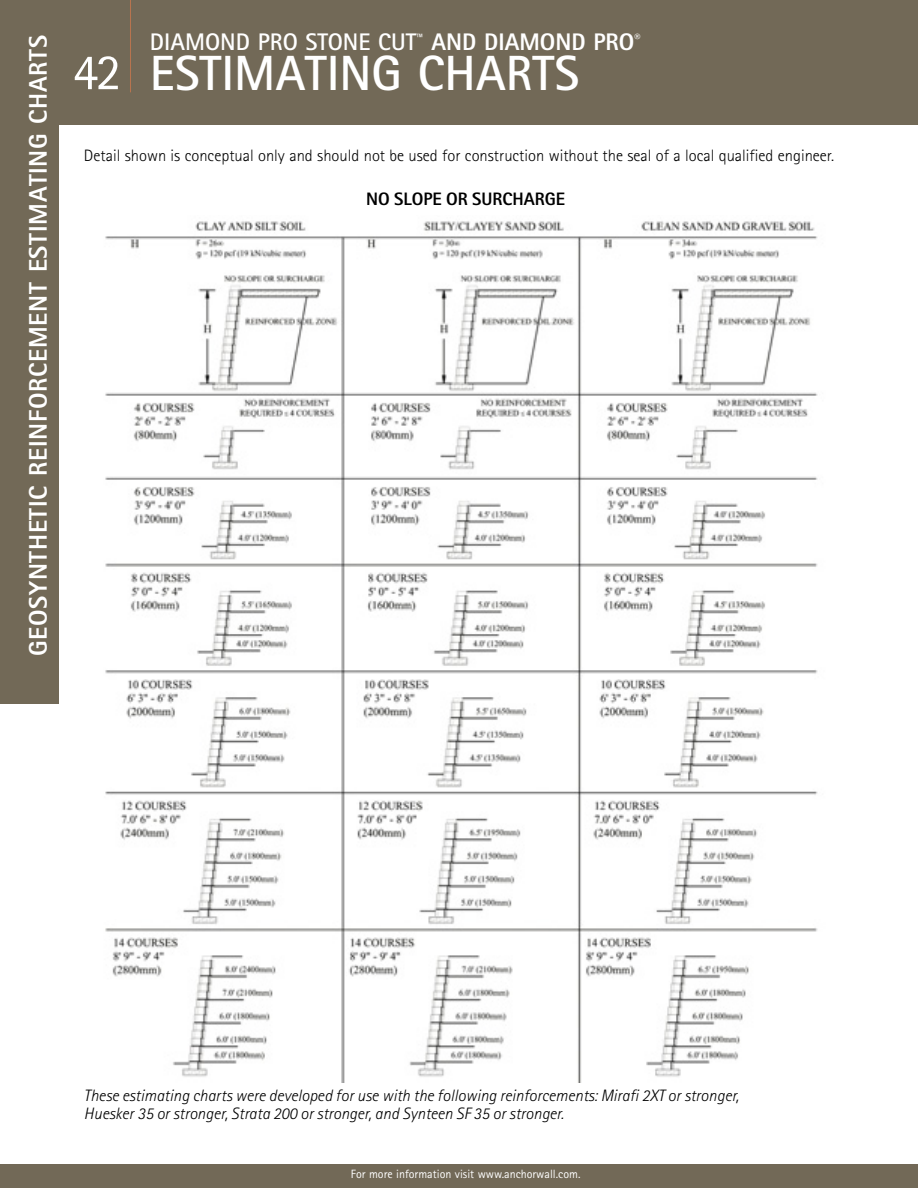
<style>
.page{position:relative;width:918px;height:1188px;background:#fff}
.page>*{position:absolute;margin:0;border:0;box-sizing:border-box;transform-origin:0 0}
.t1{font:700 49.5px "Rotis Sans Serif";color:#fff}
.t2{font:800 25.5px "Rotis Sans Serif";letter-spacing:.03em;color:#fff}
.t3{font:700 24px "Rotis Sans Serif";color:#fff}
.t4{font:800 18px "Rotis Sans Serif";color:#000}
.t5{font:italic 300 16.5px/17.2px "Rotis Sans Serif";color:#000}
.t6{font:300 16.5px "Rotis Sans Serif";color:#000}
.t7{font:12px "Rotis Sans Serif";color:#fff}
.s1{font-weight:800}
.s2{font-weight:400;font-size:51px}
</style>
<div class="page">
<div style="left:0;top:1164px;width:918px;height:24px;background:#726957"></div>
<img style="left:105px;top:221px;width:713px;height:861px">
<div style="left:0;top:0;width:58px;height:704px;background:#726957"></div>
<div style="left:0;top:0;width:918px;height:124px;background:#726957"></div>
<hr style="left:130px;top:0;width:1px;height:92px;background:#b8744f">
<h2 class="t2" style="left:29px;top:656px;width:623px;rotate:-90deg">GEOSYNTHETIC REINFORCEMENT ESTIMATING CHARTS</h2>
<h3 class="t3" style="left:150px;top:34px;width:492px">DIAMOND PRO STONE CUT<sup>™</sup> <span class="s1">AND DIAMOND PRO</span><sup>®</sup></h3>
<h1 class="t1" style="left:73px;top:56px;width:508px"><span class="s2">42</span> ESTIMATING CHARTS</h1>
<p class="t6" style="left:84px;top:150px;width:752px">Detail shown is conceptual only and should not be used for construction without the seal of a local qualified engineer.</p>
<p class="t4" style="left:366px;top:193px;width:201px">NO SLOPE OR SURCHARGE</p>
<p class="t5" style="left:84px;top:1089px;width:657px">These estimating charts were developed for use with the following reinforcements: Mirafi 2XT or stronger,<br>Huesker 35 or stronger, Strata 200 or stronger, and Synteen SF 35 or stronger.</p>
<p class="t7" style="left:351px;top:1170px;width:231px">For more information visit www.anchorwall.com.</p>
</div>
